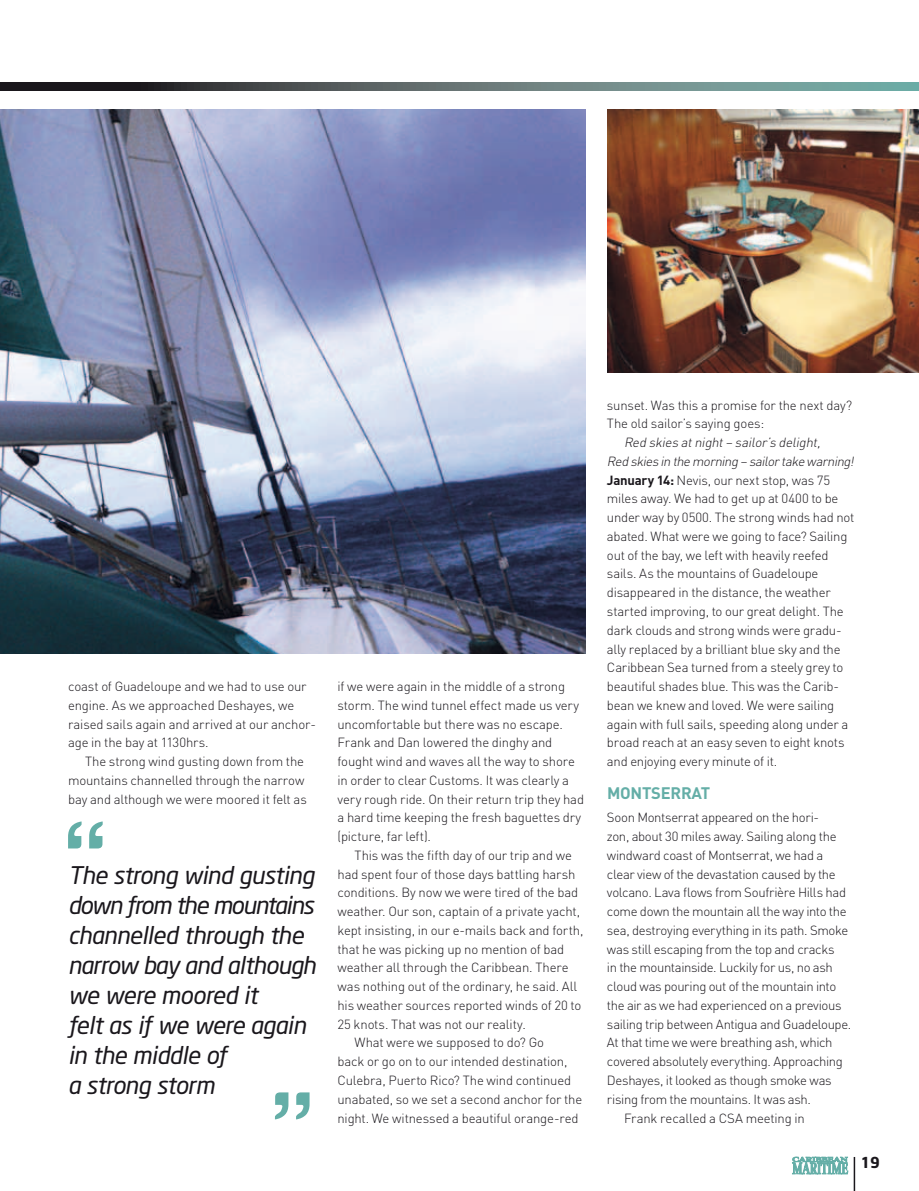
<style>
.page{position:relative;width:919px;height:1191px;background:#fff}
.page>*{position:absolute;margin:0;border:0;box-sizing:border-box;transform-origin:0 0}
.t1{font:italic 24px/30px "Neo Sans Std";letter-spacing:-.02em;color:#1a171c}
.t2{font:700 16.5px "DIN Pro";color:#64aea7}
.t3{font:700 15px "Neo Sans";color:#1a171c}
.t4{font:300 13.2px/18.8px "DIN Pro";letter-spacing:-.015em;color:#1a171c}
.s1{font-style:italic}
.s2{font-weight:700}
</style>
<div class="page">
<img style="left:607px;top:109px;width:311px;height:263px">
<hr style="left:853px;top:1157px;width:2px;height:34px;background:#1a171c">
<svg style="left:792px;top:1156px;width:56px;height:18px"></svg>
<img style="left:0;top:109px;width:585px;height:544px">
<svg style="left:275px;top:1092px;width:34px;height:27px"></svg>
<svg style="left:68px;top:821px;width:35px;height:27px"></svg>
<svg style="left:0;top:82px;width:918px;height:9px"></svg>
<p class="t4" style="left:68px;top:676px;width:249px">coast of Guadeloupe and we had to use our engine. As we approached Deshayes, we raised sails again and arrived at our anchor&shy;age in the bay at 1130hrs.</p>
<p class="t4" style="left:68px;top:751px;width:240px;text-indent:17px">The strong wind gusting down from the mountains channelled through the narrow bay and although we were moored it felt as</p>
<h1 class="t1" style="left:68px;top:859px;width:249px">The strong wind gusting down from the mountains channelled through the narrow bay and although we were moored it<br>felt as if we were again in the middle of<br>a strong storm</h1>
<p class="t4" style="left:337px;top:676px;width:248px">if we were again in the middle of a strong storm. The wind tunnel effect made us very uncomfortable but there was no escape.<br>Frank and Dan lowered the dinghy and fought wind and waves all the way to shore in order to clear Customs. It was clearly a very rough ride. On their return trip they had a hard time keeping the fresh baguettes dry (picture, far left).</p>
<p class="t4" style="left:354px;top:845px;width:219px">This was the fifth day of our trip and we</p>
<p class="t4" style="left:337px;top:864px;width:239px">had spent four of those days battling harsh</p>
<p class="t4" style="left:337px;top:882px;width:242px">conditions. By now we were tired of the bad</p>
<p class="t4" style="left:337px;top:901px;width:244px">weather. Our son, captain of a private yacht,</p>
<p class="t4" style="left:337px;top:920px;width:247px">kept insisting, in our e-mails back and forth,</p>
<p class="t4" style="left:337px;top:939px;width:228px">that he was picking up no mention of bad</p>
<p class="t4" style="left:337px;top:957px;width:232px">weather all through the Caribbean. There</p>
<p class="t4" style="left:337px;top:976px;width:241px">was nothing out of the ordinary, he said. All</p>
<p class="t4" style="left:337px;top:995px;width:245px">his weather sources reported winds of 20 to</p>
<p class="t4" style="left:337px;top:1014px;width:190px">25 knots. That was not our reality.</p>
<p class="t4" style="left:354px;top:1032px;width:191px">What were we supposed to do? Go</p>
<p class="t4" style="left:337px;top:1051px;width:231px">back or go on to our intended destination,</p>
<p class="t4" style="left:337px;top:1070px;width:235px">Culebra, Puerto Rico? The wind continued</p>
<p class="t4" style="left:337px;top:1089px;width:246px">unabated, so we set a second anchor for the</p>
<p class="t4" style="left:337px;top:1107px;width:242px">night. We witnessed a beautiful orange-red</p>
<p class="t4" style="left:607px;top:395px;width:247px">sunset. Was this a promise for the next day?<br>The old sailor’s saying goes:</p>
<p class="t4" style="left:607px;top:432px;width:251px;text-indent:17px"><span class="s1">Red skies atnight– sailor’s delight, Redskiesinthemorning–sailortakewarning!<br></span><span class="s2">JANUARY 14:</span> Nevis, our next stop, was 75 miles away. We had to get up at 0400 to be under way by 0500. The strong winds had not abated. What were we going to face? Sailing out of the bay, we left with heavily reefed sails. As the mountains of Guadeloupe disappeared in the distance, the weather started improving, to our great delight. The dark clouds and strong winds were gradu&shy;ally replaced by a brilliant blue sky and the Caribbean Sea turned from a steely grey to beautiful shades blue. This was the Carib&shy;bean we knew and loved. We were sailing again with full sails, speeding along under a broad reach at an easy seven to eight knots and enjoying every minute of it.</p>
<p class="t2" style="left:607px;top:781px;width:101px">MONTSERRAT</p>
<p class="t4" style="left:607px;top:807px;width:214px">Soon Montserrat appeared on the hori-</p>
<p class="t4" style="left:607px;top:826px;width:231px">zon, about 30 miles away. Sailing along the</p>
<p class="t4" style="left:607px;top:845px;width:218px">windward coast of Montserrat, we had a</p>
<p class="t4" style="left:607px;top:864px;width:230px">clear view of the devastation caused by the</p>
<p class="t4" style="left:607px;top:882px;width:240px">volcano. Lava flows from Soufrière Hills had</p>
<p class="t4" style="left:607px;top:901px;width:241px">come down the mountain all the way into the</p>
<p class="t4" style="left:607px;top:920px;width:243px">sea, destroying everything in its path. Smoke</p>
<p class="t4" style="left:607px;top:939px;width:229px">was still escaping from the top and cracks</p>
<p class="t4" style="left:607px;top:957px;width:227px">in the mountainside. Luckily for us, no ash</p>
<p class="t4" style="left:607px;top:976px;width:231px">cloud was pouring out of the mountain into</p>
<p class="t4" style="left:607px;top:995px;width:236px">the air as we had experienced on a previous</p>
<p class="t4" style="left:607px;top:1014px;width:246px">sailing trip between Antigua and Guadeloupe.</p>
<p class="t4" style="left:607px;top:1032px;width:227px">At that time we were breathing ash, which</p>
<p class="t4" style="left:607px;top:1051px;width:237px">covered absolutely everything. Approaching</p>
<p class="t4" style="left:607px;top:1070px;width:226px">Deshayes, it looked as though smoke was</p>
<p class="t4" style="left:607px;top:1089px;width:205px">rising from the mountains. It was ash.</p>
<p class="t4" style="left:624px;top:1107px;width:182px">Frank recalled a CSA meeting in</p>
<p class="t3" style="left:860px;top:1156px;width:20px">19</p>
</div>
